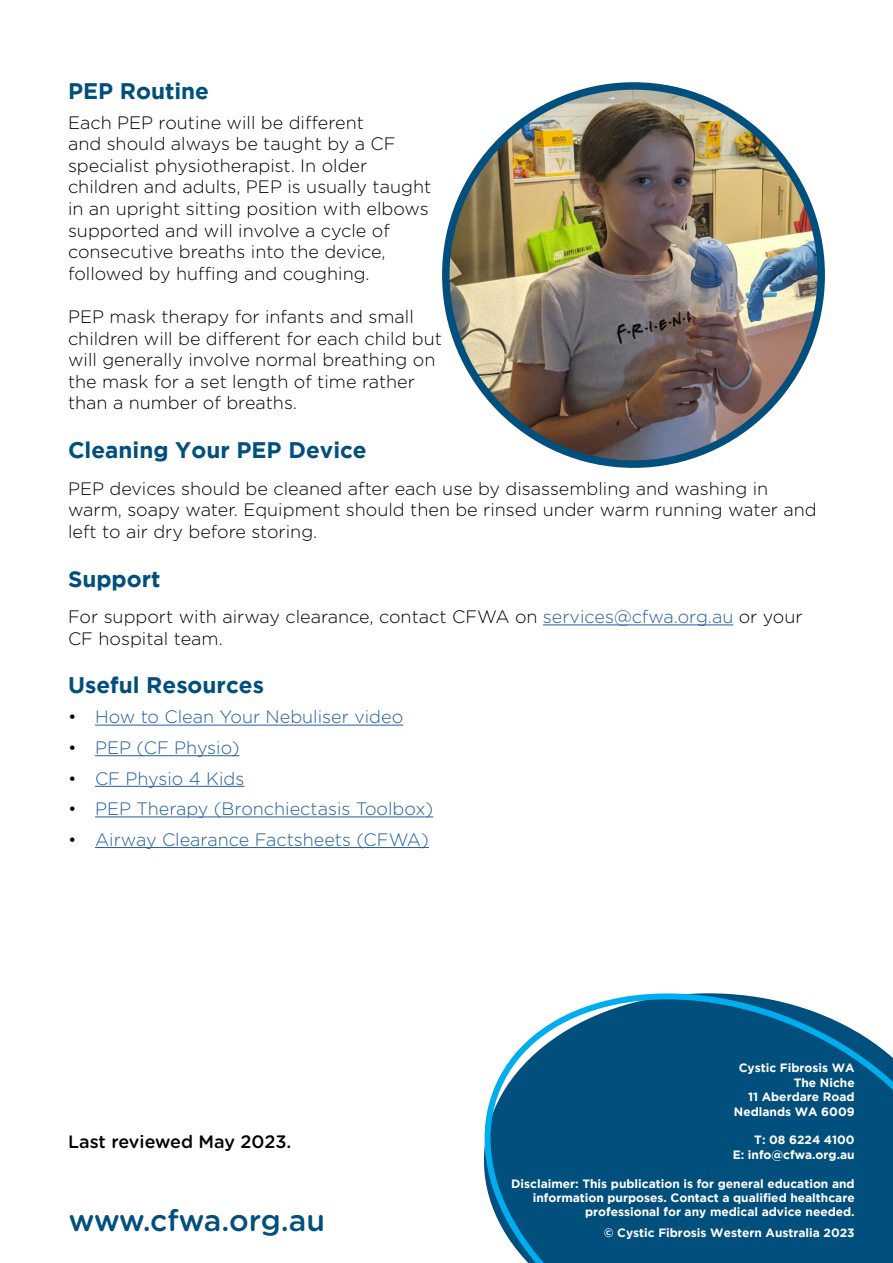
<style>
.page{position:relative;width:893px;height:1263px;background:#fff}
.page>*{position:absolute;margin:0;border:0;box-sizing:border-box;transform-origin:0 0}
.t1{font:500 30px "Gotham Rounded";letter-spacing:-.005em;color:#004f7d}
.t2{font:700 22.5px "Gotham";color:#004f7d}
.t3{font:300 18px/21.6px "Gotham Rounded";color:#000}
.t4{font:300 18px "Gotham Rounded";color:#215e9e}
.t5{font:500 18px "Gotham Rounded";color:#000}
.t6{font:700 12px/14.4px "Gotham";color:#fff;text-align:right}
.s1{color:#215e9e}
.s2{color:#000}
</style>
<div class="page">
<svg style="left:484px;top:993px;width:409px;height:270px;background:#1a648e"></svg>
<hr style="left:543px;top:624px;width:190px;height:1px;background:#215e9e">
<hr style="left:95px;top:725px;width:308px;height:1px;background:#215e9e">
<hr style="left:95px;top:755px;width:144px;height:1px;background:#215e9e">
<hr style="left:95px;top:786px;width:149px;height:1px;background:#215e9e">
<hr style="left:95px;top:816px;width:338px;height:1px;background:#215e9e">
<hr style="left:95px;top:847px;width:334px;height:1px;background:#215e9e">
<img style="left:446px;top:86px;width:375px;height:378px">
<p class="t2" style="left:68px;top:78px;width:143px">PEP Routine</p>
<p class="t3" style="left:68px;top:111px;width:365px">Each PEP routine will be different<br>and should always be taught by a CF specialist physiotherapist. In older children and adults, PEP is usually taught in an upright sitting position with elbows supported and will involve a cycle of consecutive breaths into the device, followed by huffing and coughing.</p>
<p class="t3" style="left:68px;top:305px;width:376px">PEP mask therapy for infants and small children will be different for each child but will generally involve normal breathing on the mask for a set length of time rather than a number of breaths.</p>
<p class="t2" style="left:68px;top:437px;width:300px">Cleaning Your PEP Device</p>
<p class="t3" style="left:68px;top:477px;width:750px">PEP devices should be cleaned after each use by disassembling and washing in warm, soapy water. Equipment should then be rinsed under warm running water and left to air dry before storing.</p>
<p class="t2" style="left:68px;top:565px;width:94px">Support</p>
<p class="t3" style="left:68px;top:605px;width:736px">For support with airway clearance, contact CFWA on <span class="s1">services@cfwa.org.au</span> or your<br>CF hospital team.</p>
<p class="t2" style="left:68px;top:672px;width:197px">Useful Resources</p>
<p class="t4" style="left:68px;top:705px;width:337px"><span class="s2">•</span> How to Clean Your Nebuliser video</p>
<p class="t4" style="left:68px;top:735px;width:173px"><span class="s2">•</span> PEP (CF Physio)</p>
<p class="t4" style="left:68px;top:766px;width:178px"><span class="s2">•</span> CF Physio 4 Kids</p>
<p class="t4" style="left:68px;top:797px;width:367px"><span class="s2">•</span> PEP Therapy (Bronchiectasis Toolbox)</p>
<p class="t4" style="left:68px;top:827px;width:362px"><span class="s2">•</span> Airway Clearance Factsheets (CFWA)</p>
<p class="t5" style="left:68px;top:1129px;width:225px">Last reviewed May 2023.</p>
<h1 class="t1" style="left:69px;top:1198px;width:258px">www.cfwa.org.au</h1>
<p class="t6" style="left:734px;top:1060px;width:122px">Cystic Fibrosis WA<br>The Niche<br>11 Aberdare Road<br>Nedlands WA 6009</p>
<p class="t6" style="left:733px;top:1132px;width:124px">T: 08 6224 4100<br>E: info@cfwa.org.au</p>
<p class="t6" style="left:511px;top:1176px;width:345px">Disclaimer: This publication is for general education and information purposes. Contact a qualified healthcare professional for any medical advice needed.</p>
<p class="t6" style="left:604px;top:1225px;width:253px">© Cystic Fibrosis Western Australia 2023</p>
</div>
